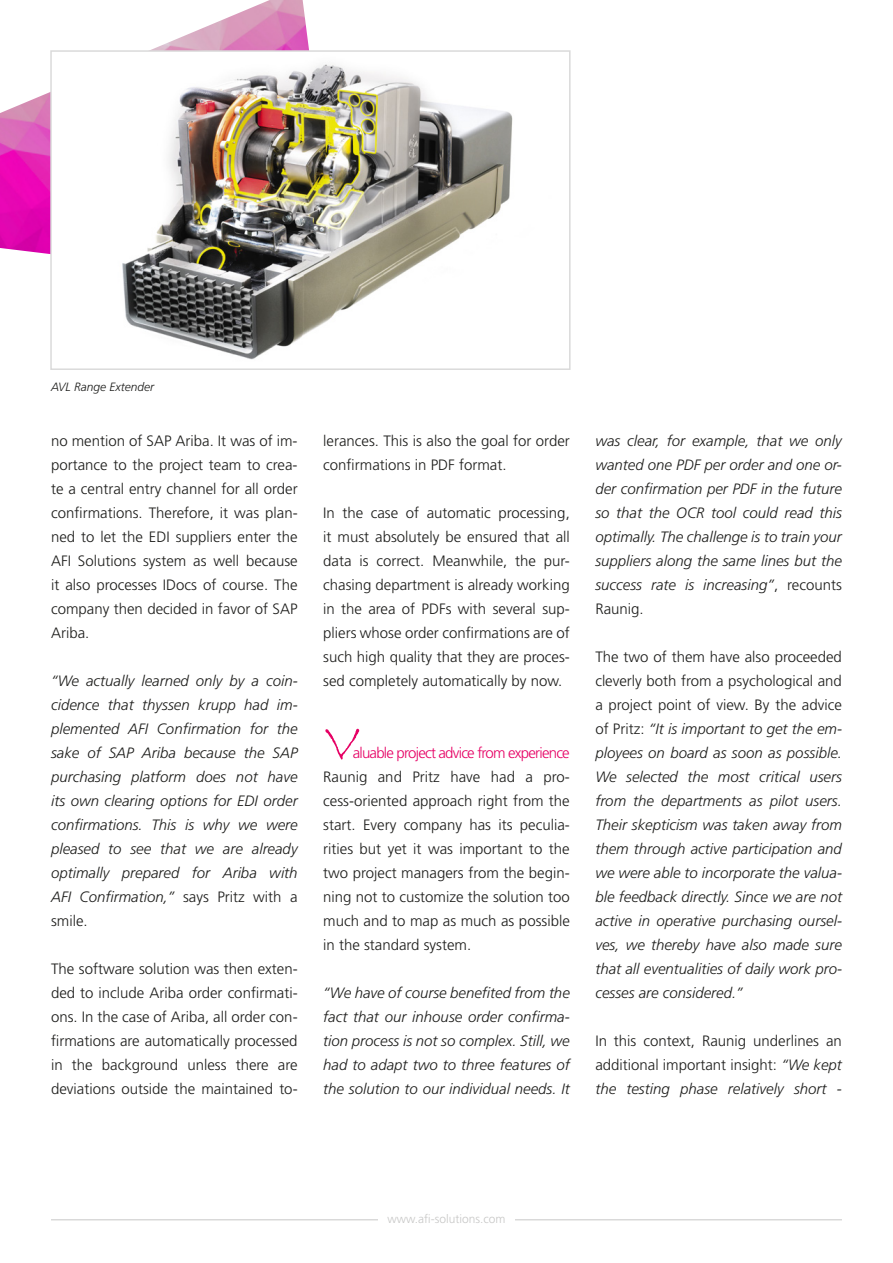
<style>
.page{position:relative;width:893px;height:1263px;background:#fff}
.page>*{position:absolute;margin:0;border:0;box-sizing:border-box;transform-origin:0 0}
.t1{font:60px "Bradley Hand ITC";color:#e60064}
.t2{font:italic 300 15px/24px "Frutiger LT Std";color:#1d1d1b;text-align:justify}
.t3{font:300 15px/24px "Frutiger LT Std";color:#1d1d1b;text-align:justify}
.t4{font:300 15px "Frutiger LT Std";letter-spacing:-.05em;color:#e60064}
.t5{font:300 12px "Frutiger LT Std";color:#c7c7c6}
.t6{font:italic 300 12px "Frutiger LT Std";color:#1d1d1b}
.s1{font-style:normal}
.s2{font-style:italic}
</style>
<div class="page">
<img style="left:0;top:0;width:309px;height:254px">
<img style="left:53px;top:53px;width:460px;height:307px">
<div style="left:50px;top:50px;width:521px;height:320px;border:2px solid #dadada"></div>
<hr style="left:51px;top:1219px;width:791px;height:1px;background:#c7c7c6">
<div style="left:378px;top:1214px;width:136px;height:14px;background:#fff"></div>
<p class="t6" style="left:51px;top:380px;width:105px">AVL Range Extender</p>
<p class="t3" style="left:51px;top:429px;width:248px">no mention of SAP Ariba. It was of im&shy;portance to the project team to crea&shy;te a central entry channel for all order confirmations. Therefore, it was plan&shy;ned to let the EDI suppliers enter the AFI Solutions system as well because it also processes IDocs of course. The company then decided in favor of SAP Ariba.</p>
<p class="t2" style="left:51px;top:669px;width:248px">“We actually learned only by a coin&shy;cidence that thyssen krupp had im&shy;plemented AFI Confirmation for the sake of SAP Ariba because the SAP purchasing platform does not have its own clearing options for EDI order confirmations. This is why we were pleased to see that we are already optimally prepared for Ariba with AFI Confirmation,” <span class="s1">says Pritz with a smile.</span></p>
<p class="t3" style="left:51px;top:957px;width:248px">The software solution was then exten&shy;ded to include Ariba order confirmati&shy;ons. In the case of Ariba, all order con&shy;firmations are automatically processed in the background unless there are deviations outside the maintained to-</p>
<p class="t3" style="left:323px;top:429px;width:248px">lerances. This is also the goal for order confirmations in PDF format.</p>
<p class="t3" style="left:323px;top:501px;width:248px">In the case of automatic processing, it must absolutely be ensured that all data is correct. Meanwhile, the pur&shy;chasing department is already working in the area of PDFs with several sup&shy;pliers whose order confirmations are of such high quality that they are proces&shy;sed completely automatically by now.</p>
<h1 class="t1" style="left:323px;top:703px;width:39px">V</h1>
<p class="t4" style="left:353px;top:744px;width:219px">aluable project advice from experience</p>
<p class="t3" style="left:323px;top:765px;width:248px">Raunig and Pritz have had a pro&shy;cess-oriented approach right from the start. Every company has its peculia&shy;rities but yet it was important to the two project managers from the begin&shy;ning not to customize the solution too much and to map as much as possible in the standard system.</p>
<p class="t2" style="left:323px;top:981px;width:248px">“We have of course benefited from the fact that our inhouse order confirma&shy;tion process is not so complex. Still, we had to adapt two to three features of the solution to our individual needs. It</p>
<p class="t2" style="left:595px;top:429px;width:248px">was clear, for example, that we only wanted one PDF per order and one or&shy;der confirmation per PDF in the future so that the OCR tool could read this optimally. The challenge is to train your suppliers along the same lines but the success rate is increasing”<span class="s1">, recounts Raunig.</span></p>
<p class="t2" style="left:595px;top:645px;width:248px"><span class="s1">The two of them have also proceeded cleverly both from a psychological and a project point of view. By the advice of Pritz:</span> “It is important to get the em&shy;ployees on board as soon as possible.<br>We selected the most critical users from the departments as pilot users.<br>Their skepticism was taken away from them through active participation and we were able to incorporate the valua&shy;ble feedback directly. Since we are not active in operative purchasing oursel&shy;ves, we thereby have also made sure that all eventualities of daily work pro&shy;cesses are considered.”</p>
<p class="t3" style="left:595px;top:1029px;width:248px">In this context, Raunig underlines an additional important insight: <span class="s2">“We kept the testing phase relatively short -</span></p>
<p class="t5" style="left:387px;top:1212px;width:120px">www.afi-solutions.com</p>
</div>
